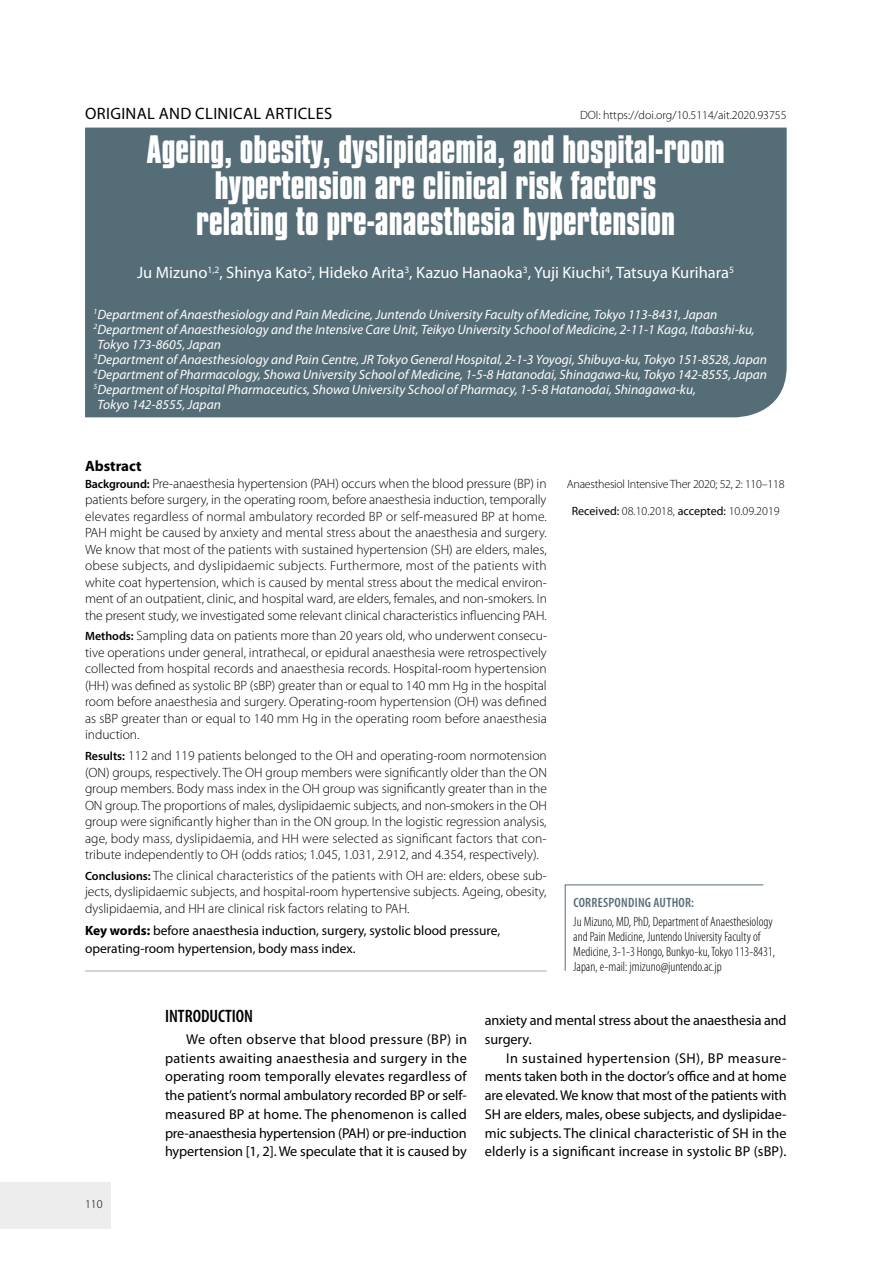
<style>
.page{position:relative;width:893px;height:1263px;background:#fff}
.page>*{position:absolute;margin:0;border:0;box-sizing:border-box;transform-origin:0 0}
.t1{font:700 33px/36px "Compacta PL";color:#fff;text-align:center}
.t2{font:600 condensed 18px "Myriad Pro";color:#000}
.t3{font:16.5px "Myriad Pro";color:#fff}
.t4{font:16.5px "Myriad Pro";letter-spacing:.02em;color:#000}
.t5{font:700 15px "Myriad Pro";color:#000}
.t6{font:14.25px/18.8px "Myriad Pro";letter-spacing:-.005em;color:#000;text-align:justify}
.t7{font:300 13.5px/16.5px "Myriad Pro";color:#000;text-align:justify}
.t8{font:italic 13.5px/15px "Myriad Pro";color:#fff}
.t9{font:300 condensed 13.5px/15px "Myriad Pro";color:#000}
.t10{font:13.5px/18px "Myriad Pro";color:#000}
.t11{font:600 condensed 13.5px "Myriad Pro";letter-spacing:.02em;color:#556d76}
.t12{font:300 12px "Myriad Pro";color:#000}
.t13{font:300 12px "Myriad Pro";letter-spacing:-.02em;color:#000}
.s1{font-weight:600;font-size:12px}
.s2{font-weight:700}
.s3{font-weight:400}
</style>
<div class="page">
<div style="left:0;top:1182px;width:111px;height:47px;background:#ededed"></div>
<div style="left:85px;top:128px;width:702px;height:289px;background:#556d76"></div>
<svg style="left:564px;top:884px;width:200px;height:87px"></svg>
<hr style="left:85px;top:970px;width:462px;height:2px;background:#c6c6c6">
<p class="t4" style="left:85px;top:103px;width:249px">ORIGINAL AND CLINICAL ARTICLES</p>
<p class="t12" style="left:580px;top:107px;width:208px">DOI: https://doi.org/10.5114/ait.2020.93755</p>
<h1 class="t1" style="left:146px;top:132px;width:580px">Ageing, obesity, dyslipidaemia, and hospital-room hypertension are clinical risk factors<br>relating to pre-anaesthesia hypertension</h1>
<p class="t3" style="left:137px;top:263px;width:598px">Ju Mizuno<sup>1,2</sup>, Shinya Kato<sup>2</sup>, Hideko Arita<sup>3</sup>, Kazuo Hanaoka<sup>3</sup>, Yuji Kiuchi<sup>4</sup>, Tatsuya Kurihara<sup>5</sup></p>
<p class="t8" style="left:94px;top:307px;width:675px"><sup>1</sup>Department of Anaesthesiology and Pain Medicine, Juntendo University Faculty of Medicine, Tokyo 113-8431, Japan <sup>2</sup>Department of Anaesthesiology and the Intensive Care Unit, Teikyo University School of Medicine, 2-11-1 Kaga, Itabashi-ku, Tokyo 173-8605, Japan<br><sup>3</sup>Department of Anaesthesiology and Pain Centre, JR Tokyo General Hospital, 2-1-3 Yoyogi, Shibuya-ku, Tokyo 151-8528, Japan <sup>4</sup>Department of Pharmacology, Showa University School of Medicine, 1-5-8 Hatanodai, Shinagawa-ku, Tokyo 142-8555, Japan <sup>5</sup>Department of Hospital Pharmaceutics, Showa University School of Pharmacy, 1-5-8 Hatanodai, Shinagawa-ku,<br>Tokyo 142-8555, Japan</p>
<p class="t5" style="left:85px;top:456px;width:58px">Abstract</p>
<p class="t7" style="left:85px;top:475px;width:464px"><span class="s1">Background:</span> Pre-anaesthesia hypertension (PAH) occurs when the blood pressure (BP) in patients before surgery, in the operating room, before anaesthesia induction, temporally elevates regardless of normal ambulatory recorded BP or self-measured BP at home.<br>PAH might be caused by anxiety and mental stress about the anaesthesia and surgery.<br>We know that most of the patients with sustained hypertension (SH) are elders, males, obese subjects, and dyslipidaemic subjects. Furthermore, most of the patients with white coat hypertension, which is caused by mental stress about the medical environ&shy;ment of an outpatient, clinic, and hospital ward, are elders, females, and non-smokers. In the present study, we investigated some relevant clinical characteristics influencing PAH.</p>
<p class="t7" style="left:85px;top:627px;width:464px"><span class="s1">Methods:</span> Sampling data on patients more than 20 years old, who underwent consecu&shy;tive operations under general, intrathecal, or epidural anaesthesia were retrospectively collected from hospital records and anaesthesia records. Hospital-room hypertension (HH) was defined as systolic BP (sBP) greater than or equal to 140 mm Hg in the hospital room before anaesthesia and surgery. Operating-room hypertension (OH) was defined as sBP greater than or equal to 140 mm Hg in the operating room before anaesthesia induction.</p>
<p class="t7" style="left:85px;top:747px;width:463px"><span class="s1">Results:</span> 112 and 119 patients belonged to the OH and operating-room normotension (ON) groups, respectively. The OH group members were significantly older than the ON group members. Body mass index in the OH group was significantly greater than in the ON group. The proportions of males, dyslipidaemic subjects, and non-smokers in the OH group were significantly higher than in the ON group. In the logistic regression analysis, age, body mass, dyslipidaemia, and HH were selected as significant factors that con&shy;tribute independently to OH (odds ratios; 1.045, 1.031, 2.912, and 4.354, respectively).</p>
<p class="t7" style="left:85px;top:867px;width:463px"><span class="s1">Conclusions:</span> The clinical characteristics of the patients with OH are: elders, obese sub&shy;jects, dyslipidaemic subjects, and hospital-room hypertensive subjects. Ageing, obesity, dyslipidaemia, and HH are clinical risk factors relating to PAH.</p>
<p class="t10" style="left:85px;top:921px;width:417px"><span class="s2">Key words:</span> before anaesthesia induction, surgery, systolic blood pressure, operating-room hypertension, body mass index.</p>
<p class="t13" style="left:567px;top:477px;width:219px">Anaesthesiol Intensive Ther 2020; 52, 2: 110–118</p>
<p class="t12" style="left:572px;top:504px;width:209px"><span class="s3">Received:</span> 08.10.2018, <span class="s3">accepted:</span> 10.09.2019</p>
<p class="t11" style="left:573px;top:894px;width:122px">CORRESPONDING AUTHOR:</p>
<p class="t9" style="left:573px;top:914px;width:203px">Ju Mizuno, MD, PhD, Department of Anaesthesiology and Pain Medicine, Juntendo University Faculty of Medicine, 3-1-3 Hongo, Bunkyo-ku, Tokyo 113-8431, Japan, e-mail: jmizuno@juntendo.ac.jp</p>
<p class="t12" style="left:85px;top:1197px;width:19px">110</p>
<h2 class="t2" style="left:165px;top:1005px;width:90px">INTRODUCTION</h2>
<p class="t6" style="left:165px;top:1029px;width:303px;text-indent:21px">We often observe that blood pressure (BP) in patients awaiting anaesthesia and surgery in the operating room temporally elevates regardless of the patient’s normal ambulatory recorded BP or self&shy;measured BP at home. The phenomenon is called pre-anaesthesia hypertension (PAH) or pre-induction hypertension [1, 2]. We speculate that it is caused by</p>
<p class="t6" style="left:485px;top:1011px;width:303px">anxiety and mental stress about the anaesthesia and surgery.</p>
<p class="t6" style="left:485px;top:1048px;width:303px;text-indent:21px">In sustained hypertension (SH), BP measure&shy;ments taken both in the doctor’s office and at home are elevated. We know that most of the patients with SH are elders, males, obese subjects, and dyslipidae&shy;mic subjects. The clinical characteristic of SH in the elderly is a significant increase in systolic BP (sBP).</p>
</div>
